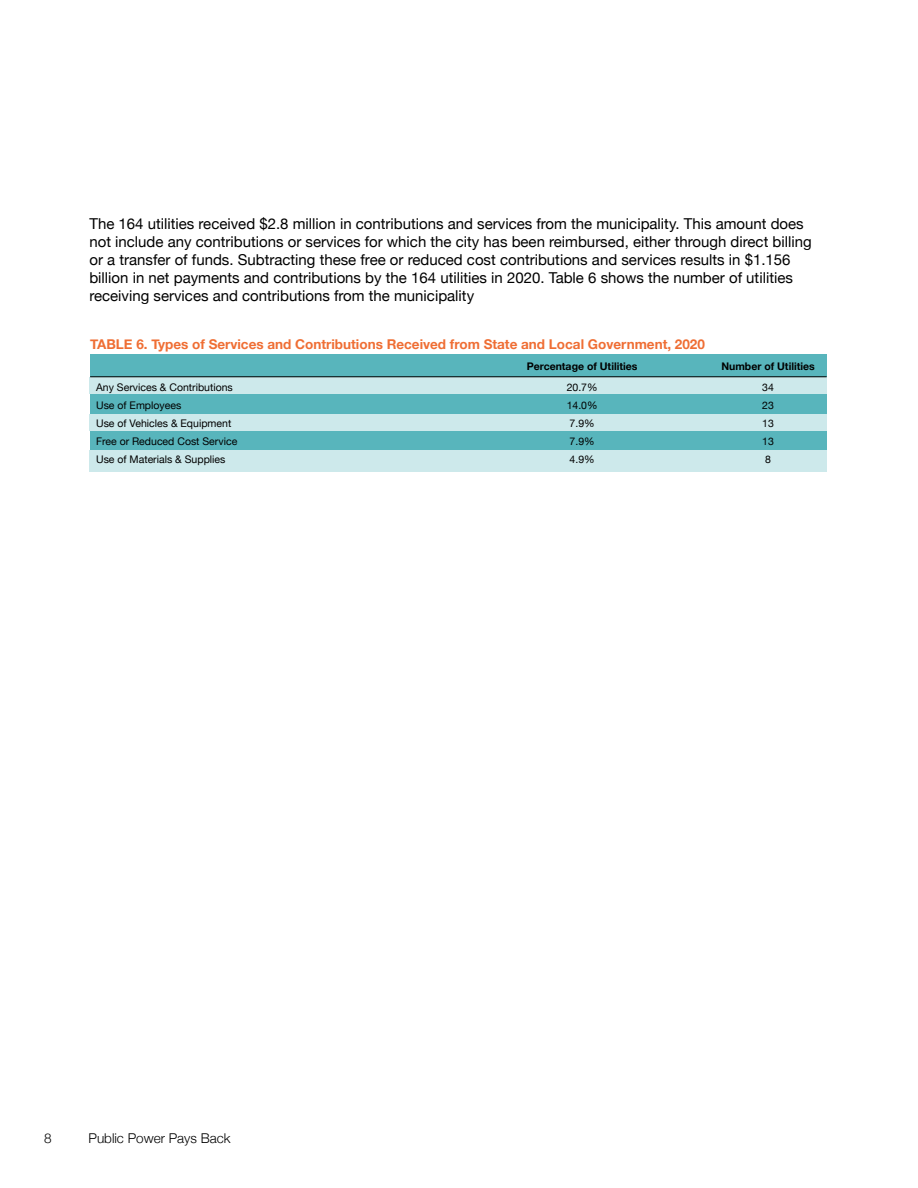
<style>
.page{position:relative;width:918px;height:1188px;background:#fff}
.page>*{position:absolute;margin:0;border:0;box-sizing:border-box;transform-origin:0 0}
.t1{font:15px/18px "Helvetica Neue";color:#000}
.t2{font:700 13.5px "Helvetica Neue";color:#ef6e34}
.t3{font:300 13.5px "Helvetica Neue";color:#000}
.t4{font:10.5px "Helvetica Neue";color:#000}
.t5{font:700 10.5px "Helvetica Neue";color:#000}
</style>
<div class="page">
<div style="left:90px;top:354px;width:737px;height:118px;background:#58b5bc"></div>
<div style="left:89px;top:377px;width:738px;height:17px;background:#cde9eb"></div>
<div style="left:89px;top:414px;width:738px;height:16px;background:#cde9eb"></div>
<div style="left:89px;top:451px;width:738px;height:21px;background:#cde9eb"></div>
<hr style="left:90px;top:376px;width:737px;height:1px;background:#000">
<p class="t1" style="left:89px;top:216px;width:724px">The 164 utilities received $2.8 million in contributions and services from the municipality. This amount does not include any contributions or services for which the city has been reimbursed, either through direct billing or a transfer of funds. Subtracting these free or reduced cost contributions and services results in $1.156 billion in net payments and contributions by the 164 utilities in 2020. Table 6 shows the number of utilities receiving services and contributions from the municipality</p>
<p class="t2" style="left:90px;top:333px;width:616px">TABLE 6. Types of Services and Contributions Received from State and Local Government, 2020</p>
<p class="t5" style="left:527px;top:358px;width:112px">Percentage of Utilities</p>
<p class="t5" style="left:721px;top:358px;width:95px">Number of Utilities</p>
<p class="t4" style="left:96px;top:379px;width:138px">Any Services &amp; Contributions</p>
<p class="t4" style="left:567px;top:379px;width:32px">20.7%</p>
<p class="t4" style="left:762px;top:379px;width:13px">34</p>
<p class="t4" style="left:96px;top:397px;width:87px">Use of Employees</p>
<p class="t4" style="left:567px;top:397px;width:32px">14.0%</p>
<p class="t4" style="left:762px;top:397px;width:13px">23</p>
<p class="t4" style="left:96px;top:415px;width:137px">Use of Vehicles &amp; Equipment</p>
<p class="t4" style="left:570px;top:415px;width:27px">7.9%</p>
<p class="t4" style="left:762px;top:415px;width:13px">13</p>
<p class="t4" style="left:96px;top:433px;width:143px">Free or Reduced Cost Service</p>
<p class="t4" style="left:570px;top:433px;width:27px">7.9%</p>
<p class="t4" style="left:762px;top:433px;width:13px">13</p>
<p class="t4" style="left:96px;top:451px;width:131px">Use of Materials &amp; Supplies</p>
<p class="t4" style="left:570px;top:451px;width:27px">4.9%</p>
<p class="t4" style="left:765px;top:451px;width:7px">8</p>
<p class="t3" style="left:44px;top:1130px;width:9px">8</p>
<p class="t3" style="left:88px;top:1130px;width:144px">Public Power Pays Back</p>
</div>
